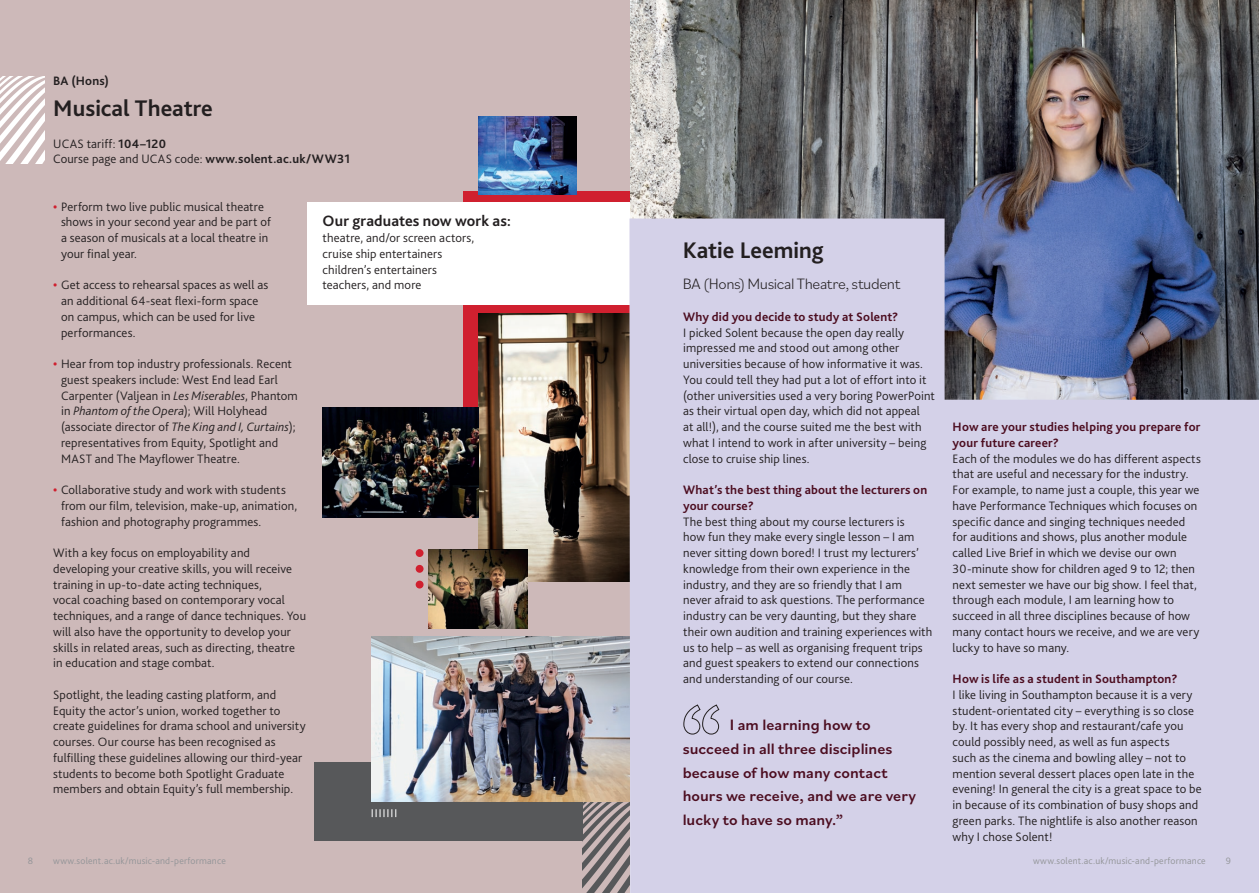
<style>
.page{position:relative;width:1259px;height:893px;background:#fff}
.page>*{position:absolute;margin:0;border:0;box-sizing:border-box;transform-origin:0 0}
.t1{font:700 23.7px "Bliss";color:#231f20}
.t2{font:500 15.75px/23.7px "Bilo";color:#4c0d20}
.t3{font:300 15.75px "Bilo";letter-spacing:-.025em;color:#231f20}
.t4{font:700 15.75px "Bliss";letter-spacing:.005em;color:#231f20}
.t5{font:300 12.75px/15.8px "Bliss";letter-spacing:.01em;color:#231f20}
.body{font:700 12.75px/15.8px "Bliss";letter-spacing:.015em;color:#4c0d20}
.t6{font:700 12.75px "Bliss";letter-spacing:.015em;color:#231f20}
.t7{font:300 9.75px "Bliss";letter-spacing:.02em;color:#939598}
.s1{font-weight:700}
.s2{font-weight:700;color:#d0202f}
.s3{font-style:italic}
</style>
<div class="page">
<div style="left:0;top:0;width:629px;height:893px;background:#cdb9b9"></div>
<svg style="left:0;top:77px;width:44px;height:86px"></svg>
<svg style="left:582px;top:801px;width:47px;height:92px"></svg>
<div style="left:463px;top:191px;width:166px;height:217px;background:#d0202f"></div>
<div style="left:416px;top:549px;width:7px;height:8px;background:#d0202f;border-radius:50%"></div>
<div style="left:416px;top:565px;width:7px;height:8px;background:#d0202f;border-radius:50%"></div>
<div style="left:416px;top:581px;width:7px;height:7px;background:#d0202f;border-radius:50%"></div>
<div style="left:307px;top:202px;width:322px;height:103px;background:#fff"></div>
<img style="left:478px;top:313px;width:151px;height:268px">
<img style="left:429px;top:549px;width:98px;height:79px">
<div style="left:314px;top:762px;width:269px;height:79px;background:#57585a"></div>
<img style="left:372px;top:636px;width:257px;height:165px">
<svg style="left:372px;top:809px;width:24px;height:8px"></svg>
<img style="left:322px;top:408px;width:156px;height:110px">
<img style="left:630px;top:0;width:629px;height:219px">
<svg style="left:629px;top:219px;width:630px;height:674px;fill:#d4d1e8"></svg>
<svg style="left:682px;top:705px;width:37px;height:37px"></svg>
<img style="left:478px;top:116px;width:98px;height:79px">
<p class="t6" style="left:53px;top:72px;width:57px">BA (Hons)</p>
<p class="t1" style="left:53px;top:94px;width:161px">Musical Theatre</p>
<p class="t5" style="left:53px;top:136px;width:114px">UCAS tariff: <span class="s1">104–120</span></p>
<p class="t5" style="left:53px;top:151px;width:298px">Course page and UCAS code: <span class="s1">www.solent.ac.uk/WW31</span></p>
<p class="t5" style="left:61px;top:199px;width:211px;text-indent:-8px"><span class="s2">•</span> Perform two live public musical theatre shows in your second year and be part of a season of musicals at a local theatre in your final year.</p>
<p class="t5" style="left:61px;top:277px;width:209px;text-indent:-8px"><span class="s2">•</span> Get access to rehearsal spaces as well as an additional 64-seat flexi-form space on campus, which can be used for live performances.</p>
<p class="t5" style="left:61px;top:356px;width:238px;text-indent:-8px"><span class="s2">•</span> Hear from top industry professionals. Recent guest speakers include: West End lead Earl Carpenter (Valjean in <span class="s3">Les Miserables</span>, Phantom in <span class="s3">Phantom of the Opera</span>); Will Holyhead (associate director of <span class="s3">The King and I, Curtains</span>); representatives from Equity, Spotlight and MAST and The Mayflower Theatre.</p>
<p class="t5" style="left:61px;top:482px;width:238px;text-indent:-8px"><span class="s2">•</span> Collaborative study and work with students from our film, television, make-up, animation, fashion and photography programmes.</p>
<p class="t5" style="left:53px;top:545px;width:254px">With a key focus on employability and developing your creative skills, you will receive training in up-to-date acting techniques,<br>vocal coaching based on contemporary vocal techniques, and a range of dance techniques. You will also have the opportunity to develop your skills in related areas, such as directing, theatre in education and stage combat.</p>
<p class="t5" style="left:53px;top:687px;width:254px">Spotlight, the leading casting platform, and Equity the actor’s union, worked together to create guidelines for drama school and university courses. Our course has been recognised as fulfilling these guidelines allowing our third-year students to become both Spotlight Graduate members and obtain Equity’s full membership.</p>
<p class="t4" style="left:323px;top:211px;width:190px">Our graduates now work as:</p>
<p class="t5" style="left:323px;top:230px;width:153px">theatre, and/or screen actors,</p>
<p class="t5" style="left:323px;top:246px;width:121px">cruise ship entertainers</p>
<p class="t5" style="left:323px;top:262px;width:116px">children’s entertainers</p>
<p class="t5" style="left:323px;top:277px;width:100px">teachers, and more</p>
<p class="t1" style="left:683px;top:235px;width:142px">Katie Leeming</p>
<p class="t3" style="left:683px;top:273px;width:219px">BA (Hons) Musical Theatre, student</p>
<p class="body" style="left:683px;top:309px;width:217px">Why did you decide to study at Solent?</p>
<p class="t5" style="left:683px;top:325px;width:253px">I picked Solent because the open day really impressed me and stood out among other universities because of how informative it was.<br>You could tell they had put a lot of effort into it (other universities used a very boring PowerPoint as their virtual open day, which did not appeal<br>at all!), and the course suited me the best with what I intend to work in after university – being close to cruise ship lines.</p>
<p class="body" style="left:683px;top:482px;width:246px">What’s the best thing about the lecturers on your course?</p>
<p class="t5" style="left:683px;top:514px;width:251px">The best thing about my course lecturers is<br>how fun they make every single lesson – I am never sitting down bored! I trust my lecturers’ knowledge from their own experience in the industry, and they are so friendly that I am never afraid to ask questions. The performance industry can be very daunting, but they share their own audition and training experiences with us to help – as well as organising frequent trips and guest speakers to extend our connections and understanding of our course.</p>
<p class="t2" style="left:682px;top:713px;width:235px;text-indent:47px">I am learning how to succeed in all three disciplines because of how many contact hours we receive, and we are very lucky to have so many.”</p>
<p class="body" style="left:952px;top:419px;width:249px">How are your studies helping you prepare for your future career?</p>
<p class="t5" style="left:952px;top:451px;width:250px">Each of the modules we do has different aspects that are useful and necessary for the industry.<br>For example, to name just a couple, this year we have Performance Techniques which focuses on specific dance and singing techniques needed for auditions and shows, plus another module called Live Brief in which we devise our own 30-minute show for children aged 9 to 12; then next semester we have our big show. I feel that, through each module, I am learning how to succeed in all three disciplines because of how many contact hours we receive, and we are very lucky to have so many.</p>
<p class="body" style="left:952px;top:671px;width:226px">How is life as a student in Southampton?</p>
<p class="t5" style="left:952px;top:687px;width:250px">I like living in Southampton because it is a very student-orientated city – everything is so close by. It has every shop and restaurant/cafe you could possibly need, as well as fun aspects<br>such as the cinema and bowling alley – not to mention several dessert places open late in the evening! In general the city is a great space to be in because of its combination of busy shops and green parks. The nightlife is also another reason why I chose Solent!</p>
<p class="t7" style="left:28px;top:855px;width:7px">8</p>
<p class="t7" style="left:53px;top:855px;width:174px">www.solent.ac.uk/music-and-performance</p>
<p class="t7" style="left:1033px;top:855px;width:174px">www.solent.ac.uk/music-and-performance</p>
<p class="t7" style="left:1225px;top:855px;width:7px">9</p>
</div>
